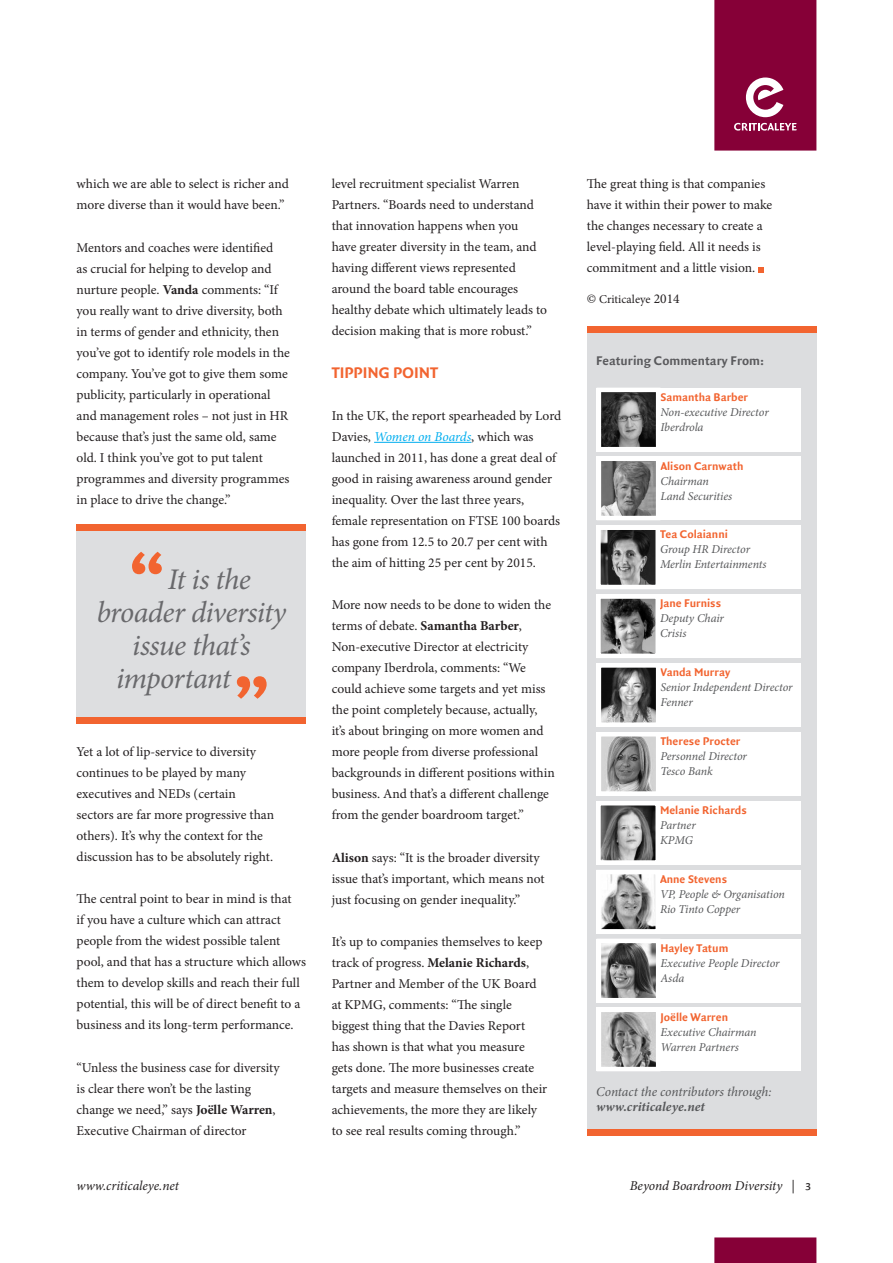
<style>
.page{position:relative;width:893px;height:1263px;background:#fff}
.page>*{position:absolute;margin:0;border:0;box-sizing:border-box;transform-origin:0 0}
.t1{font:italic 30px "Minion Pro";letter-spacing:-.025em;color:#69696c}
.MAIN_TEXT{font:700 16.5px "Quadraat Sans";color:#f26430}
.MAIN_TEXT-2{font:13.5px/21px "Minion Pro";letter-spacing:-.005em;color:#231f20}
.t2{font:italic 13.5px "Minion Pro";letter-spacing:-.005em;color:#231f20}
.Text{font:italic 13.5px "Minion Pro";letter-spacing:-.01em;color:#57585a}
.Text-2{font:700 13.5px "Quadraat Sans";color:#5a5a5d}
.Text-3{font:italic 700 13.5px "Minion Pro";letter-spacing:.005em;color:#57585a}
.Text-4{font:italic 12px/15px "Minion Pro";letter-spacing:-.01em;color:#57585a}
.Text-5{font:700 12px/15px "Quadraat Sans";color:#f26430}
.MAIN_TEXT-3{font:12px "Minion Pro";color:#231f20}
.s1{font-weight:700}
.s2{font-style:italic;color:#00aeef}
.s3{font-size:13.5px}
.s4{font-family:"Quadraat Sans";font-weight:700;font-style:normal;color:#f26430}
.s5{font-family:"Minion Pro";font-weight:400;font-style:italic;color:#57585a}
.s6{font-family:"Quadraat Sans Caps";font-style:normal}
</style>
<div class="page">
<svg style="left:714px;top:0;width:102px;height:151px;background:#8f1446"></svg>
<div style="left:714px;top:1237px;width:102px;height:26px;background:#860037"></div>
<hr style="left:374px;top:442px;width:97px;height:1px;background:#00aeef">
<svg style="left:758px;top:267px;width:5px;height:5px"></svg>
<div style="left:587px;top:332px;width:229px;height:800px;background:#dcdddf"></div>
<div style="left:587px;top:326px;width:229px;height:6px;background:#f26430"></div>
<div style="left:587px;top:1129px;width:229px;height:6px;background:#f26430"></div>
<div style="left:597px;top:456px;width:204px;height:64px;background:#fff"></div>
<img style="left:602px;top:462px;width:53px;height:53px">
<div style="left:597px;top:456px;width:63px;height:64px;border:4px solid #fff"></div>
<div style="left:597px;top:732px;width:204px;height:64px;background:#fff"></div>
<img style="left:602px;top:737px;width:53px;height:54px">
<div style="left:597px;top:732px;width:63px;height:64px;border:4px solid #fff"></div>
<div style="left:597px;top:663px;width:204px;height:64px;background:#fff"></div>
<img style="left:602px;top:668px;width:53px;height:54px">
<div style="left:597px;top:663px;width:63px;height:64px;border:4px solid #fff"></div>
<div style="left:597px;top:939px;width:204px;height:63px;background:#fff"></div>
<img style="left:602px;top:944px;width:53px;height:53px">
<div style="left:597px;top:939px;width:63px;height:63px;border:4px solid #fff"></div>
<div style="left:597px;top:1007px;width:204px;height:64px;background:#fff"></div>
<img style="left:602px;top:1012px;width:53px;height:54px">
<div style="left:597px;top:1007px;width:63px;height:64px;border:4px solid #fff"></div>
<div style="left:597px;top:388px;width:204px;height:63px;background:#fff"></div>
<img style="left:602px;top:393px;width:53px;height:53px">
<div style="left:597px;top:388px;width:63px;height:63px;border:4px solid #fff"></div>
<div style="left:596px;top:525px;width:204px;height:64px;background:#fff"></div>
<img style="left:601px;top:530px;width:54px;height:54px">
<div style="left:596px;top:525px;width:64px;height:64px;border:4px solid #fff"></div>
<div style="left:596px;top:801px;width:204px;height:63px;background:#fff"></div>
<img style="left:601px;top:806px;width:54px;height:54px">
<div style="left:596px;top:801px;width:64px;height:64px;border:4px solid #fff"></div>
<div style="left:597px;top:594px;width:204px;height:64px;background:#fff"></div>
<img style="left:601px;top:599px;width:54px;height:54px">
<div style="left:596px;top:594px;width:64px;height:64px;border:4px solid #fff"></div>
<div style="left:597px;top:870px;width:204px;height:63px;background:#fff"></div>
<img style="left:601px;top:875px;width:54px;height:53px">
<div style="left:596px;top:870px;width:64px;height:63px;border:4px solid #fff"></div>
<div style="left:77px;top:530px;width:229px;height:191px;background:#dddee0"></div>
<div style="left:77px;top:524px;width:229px;height:6px;background:#f26430"></div>
<svg style="left:132px;top:552px;width:30px;height:22px"></svg>
<svg style="left:237px;top:676px;width:30px;height:23px"></svg>
<div style="left:77px;top:718px;width:229px;height:6px;background:#f26430"></div>
<p class="MAIN_TEXT-2" style="left:77px;top:174px;width:214px">which we are able to select is richer and more diverse than it would have been.”</p>
<p class="MAIN_TEXT-2" style="left:77px;top:237px;width:215px">Mentors and coaches were identified<br>as crucial for helping to develop and nurture people. <span class="s1">Vanda</span> comments: “If you really want to drive diversity, both in terms of gender and ethnicity, then you’ve got to identify role models in the company. You’ve got to give them some publicity, particularly in operational and management roles – not just in HR because that’s just the same old, same old. I think you’ve got to put talent programmes and diversity programmes in place to drive the change.”</p>
<p class="t1" style="left:168px;top:559px;width:84px">It is the</p>
<p class="t1" style="left:96px;top:592px;width:191px">broader diversity</p>
<p class="t1" style="left:132px;top:625px;width:120px">issue that’s</p>
<p class="t1" style="left:116px;top:658px;width:116px">important</p>
<p class="MAIN_TEXT-2" style="left:77px;top:741px;width:199px">Yet a lot of lip-service to diversity continues to be played by many executives and NEDs (certain sectors are far more progressive than others). It’s why the context for the discussion has to be absolutely right.</p>
<p class="MAIN_TEXT-2" style="left:77px;top:888px;width:231px">The central point to bear in mind is that<br>if you have a culture which can attract people from the widest possible talent pool, and that has a structure which allows them to develop skills and reach their full potential, this will be of direct benefit to a business and its long-term performance.</p>
<p class="MAIN_TEXT-2" style="left:77px;top:1057px;width:205px">“Unless the business case for diversity is clear there won’t be the lasting change we need,” says <span class="s1">Joëlle Warren</span>, Executive Chairman of director</p>
<p class="MAIN_TEXT-2" style="left:332px;top:174px;width:217px">level recruitment specialist Warren Partners. “Boards need to understand that innovation happens when you<br>have greater diversity in the team, and having different views represented around the board table encourages healthy debate which ultimately leads to decision making that is more robust.”</p>
<p class="MAIN_TEXT" style="left:332px;top:363px;width:108px">TIPPING POINT</p>
<p class="MAIN_TEXT-2" style="left:332px;top:405px;width:231px">In the UK, the report spearheaded by Lord Davies, <span class="s2">Women on Boards</span>, which was launched in 2011, has done a great deal of good in raising awareness around gender inequality. Over the last three years, female representation on FTSE 100 boards has gone from 12.5 to 20.7 per cent with the aim of hitting 25 per cent by 2015.</p>
<p class="MAIN_TEXT-2" style="left:332px;top:594px;width:225px">More now needs to be done to widen the terms of debate. <span class="s1">Samantha Barber</span>, Non-executive Director at electricity company Iberdrola, comments: “We could achieve some targets and yet miss the point completely because, actually, it’s about bringing on more women and more people from diverse professional backgrounds in different positions within business. And that’s a different challenge from the gender boardroom target.”</p>
<p class="MAIN_TEXT-2" style="left:332px;top:847px;width:214px"><span class="s1">Alison</span> says: “It is the broader diversity issue that’s important, which means not just focusing on gender inequality.”</p>
<p class="MAIN_TEXT-2" style="left:332px;top:931px;width:217px">It’s up to companies themselves to keep track of progress. <span class="s1">Melanie Richards</span>, Partner and Member of the UK Board at KPMG, comments: “The single biggest thing that the Davies Report<br>has shown is that what you measure gets done. The more businesses create targets and measure themselves on their achievements, the more they are likely to see real results coming through.”</p>
<p class="MAIN_TEXT-2" style="left:587px;top:174px;width:187px">The great thing is that companies have it within their power to make the changes necessary to create a level-playing field. All it needs is commitment and a little vision.</p>
<p class="MAIN_TEXT-3" style="left:587px;top:291px;width:94px"><span class="s3">©</span> Criticaleye <span class="s3">2014</span></p>
<p class="Text-2" style="left:596px;top:353px;width:169px">Featuring Commentary From:</p>
<p class="Text-5" style="left:660px;top:389px;width:89px">Samantha Barber</p>
<p class="Text-4" style="left:660px;top:404px;width:110px">Non-executive Director<br>Iberdrola</p>
<p class="Text-5" style="left:660px;top:458px;width:85px">Alison Carnwath</p>
<p class="Text-4" style="left:660px;top:473px;width:50px">Chairman</p>
<p class="Text-4" style="left:660px;top:488px;width:73px">Land Securities</p>
<p class="Text-4" style="left:660px;top:527px;width:92px"><span class="s4">Tea Colaianni<br></span>Group HR Director</p>
<p class="Text-4" style="left:660px;top:557px;width:108px">Merlin Entertainments</p>
<p class="Text-5" style="left:660px;top:596px;width:63px">Jane Furniss</p>
<p class="Text-4" style="left:660px;top:611px;width:65px">Deputy Chair</p>
<p class="Text-4" style="left:660px;top:626px;width:28px">Crisis</p>
<p class="Text-5" style="left:660px;top:665px;width:71px">Vanda Murray</p>
<p class="Text-4" style="left:660px;top:680px;width:134px">Senior Independent Director<br>Fenner</p>
<p class="Text-5" style="left:660px;top:734px;width:82px">Therese Procter</p>
<p class="Text-4" style="left:660px;top:749px;width:88px">Personnel Director</p>
<p class="Text-4" style="left:660px;top:764px;width:54px">Tesco Bank</p>
<p class="Text-5" style="left:660px;top:803px;width:88px">Melanie Richards<br><span class="s5">Partner</span></p>
<p class="Text-4" style="left:660px;top:832px;width:34px">KPMG</p>
<p class="Text-5" style="left:660px;top:871px;width:69px">Anne Stevens</p>
<p class="Text-4" style="left:660px;top:886px;width:126px">VP, People &amp; Organisation</p>
<p class="Text-4" style="left:660px;top:901px;width:82px">Rio Tinto Copper</p>
<p class="Text-5" style="left:660px;top:940px;width:70px">Hayley Tatum</p>
<p class="Text-4" style="left:660px;top:955px;width:121px">Executive People Director<br>Asda</p>
<p class="Text-5" style="left:660px;top:1009px;width:69px">Joëlle Warren</p>
<p class="Text-4" style="left:660px;top:1024px;width:98px">Executive Chairman</p>
<p class="Text-4" style="left:660px;top:1039px;width:80px">Warren Partners</p>
<p class="Text" style="left:596px;top:1082px;width:177px">Contact the contributors through:</p>
<p class="Text-3" style="left:596px;top:1097px;width:110px">www.criticaleye.net</p>
<p class="t2" style="left:77px;top:1176px;width:104px">www.criticaleye.net</p>
<p class="t2" style="left:630px;top:1176px;width:184px">Beyond Boardroom Diversity | <span class="s6">3</span></p>
</div>
